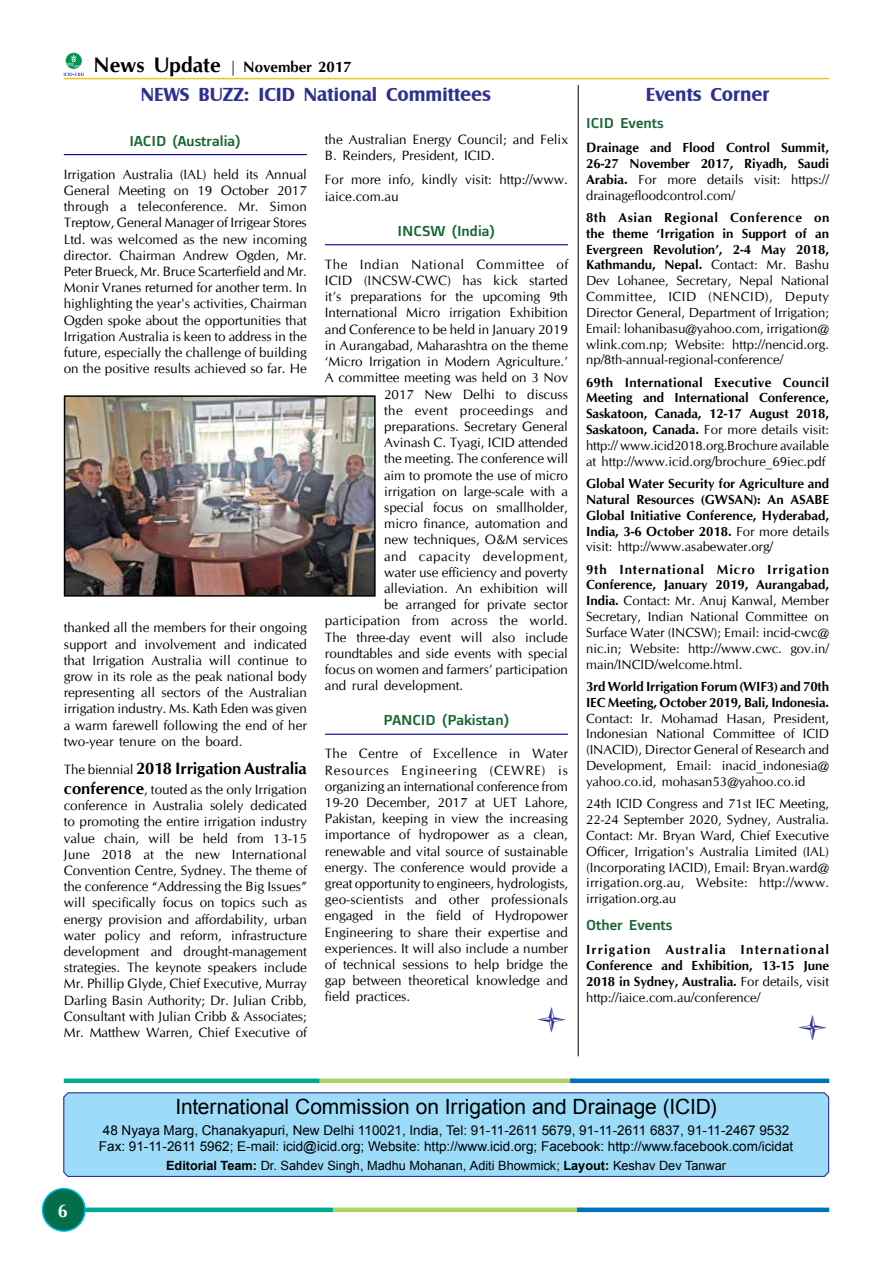
<style>
.page{position:relative;width:893px;height:1263px;background:#fff}
.page>*{position:absolute;margin:0;border:0;box-sizing:border-box;transform-origin:0 0}
.t1{font:30px "Webdings";color:#2e3092;scale:1.1 1}
.t2{font:21px "Arial";letter-spacing:-.005em;color:#000}
.t3{font:700 19.5px "Castle T";color:#2e3092}
.t4{font:700 18px "CG Omega";color:#fff}
.t5{font:700 16.5px "CG Omega";letter-spacing:-.01em;color:#000}
.t6{font:500 15px "Alstom";color:#166533;scale:1.1 1}
.t7{font:700 15px "CG Omega";color:#000}
.t8{font:13.5px/16.2px "CG Omega";color:#000;text-align:justify}
.t9{font:13.5px/16.2px "Arial";color:#000}
.t10{font:13.5px "CG Omega";letter-spacing:.04em;color:#000}
.t11{font:13.5px "CG Omega";letter-spacing:.02em;color:#000}
.t12{font:13.5px "CG Omega";letter-spacing:.03em;color:#000}
.t13{font:13.2px/15.9px "CG Omega";color:#000;text-align:justify}
.t14{font:700 13.2px/15.9px "CG Omega";color:#000;text-align:justify}
.t15{font:12.75px "Arial";color:#000}
.s1{font-size:21px}
.s2{font-weight:400}
.s3{font-weight:700}
.s4{font-weight:400;font-size:13.5px}
.s5{font-weight:700;font-size:16.5px}
</style>
<div class="page">
<div style="left:84px;top:1207px;width:249px;height:5px;background:#00a991"></div>
<div style="left:333px;top:1207px;width:251px;height:5px;background:#add361"></div>
<div style="left:577px;top:1207px;width:252px;height:5px;background:#0070c0"></div>
<div style="left:43px;top:1188px;width:42px;height:43px;background:#046d4a;border-radius:50%"></div>
<div style="left:42px;top:1188px;width:44px;height:44px;border:2px solid #00b9f1;border-radius:50%"></div>
<svg style="left:64px;top:54px;width:20px;height:22px"></svg>
<hr style="left:64px;top:78px;width:765px;height:1px;background:#e7c625">
<img style="left:67px;top:398px;width:306px;height:196px">
<div style="left:64px;top:395px;width:312px;height:202px;border:2px solid #000"></div>
<div style="left:63px;top:1092px;width:767px;height:85px;background:#9ddcf9"></div>
<div style="left:64px;top:1078px;width:256px;height:5px;background:#00a991"></div>
<div style="left:320px;top:1078px;width:257px;height:5px;background:#add361"></div>
<div style="left:570px;top:1078px;width:259px;height:5px;background:#0070c0"></div>
<hr style="left:64px;top:154px;width:243px;height:1px;background:#000093">
<hr style="left:325px;top:244px;width:243px;height:1px;background:#000093">
<hr style="left:325px;top:734px;width:243px;height:1px;background:#000093">
<hr style="left:578px;top:85px;width:1px;height:971px;background:#000">
<p class="t7" style="left:94px;top:58px;width:259px"><span class="s1">News Update</span> | November 2017</p>
<h3 class="t3" style="left:141px;top:84px;width:352px">NEWS BUZZ: ICID National Committees</h3>
<p class="t6" style="left:130px;top:130px;width:103px">IACID (Australia)</p>
<p class="t8" style="left:64px;top:166px;width:245px">Irrigation Australia (IAL) held its Annual General Meeting on 19 October 2017 through a teleconference. Mr. Simon Treptow, General Manager of Irrigear Stores Ltd. was welcomed as the new incoming director. Chairman Andrew Ogden, Mr.<br>Peter Brueck, Mr. Bruce Scarterfield and Mr.<br>Monir Vranes returned for another term. In highlighting the year's activities, Chairman Ogden spoke about the opportunities that Irrigation Australia is keen to address in the future, especially the challenge of building on the positive results achieved so far. He</p>
<h3 class="t3" style="left:646px;top:84px;width:125px">Events Corner</h3>
<p class="t6" style="left:586px;top:112px;width:72px">ICID Events</p>
<p class="t14" style="left:586px;top:140px;width:245px">Drainage and Flood Control Summit, 26-27 November 2017, Riyadh, Saudi Arabia. <span class="s2">For more details visit: https:// drainagefloodcontrol.com/</span></p>
<p class="t13" style="left:586px;top:210px;width:245px"><span class="s3">8th Asian Regional Conference on the theme ‘Irrigation in Support of an Evergreen Revolution’, 2-4 May 2018, Kathmandu, Nepal.</span> Contact: Mr. Bashu Dev Lohanee, Secretary, Nepal National Committee, ICID (NENCID), Deputy Director General, Department of Irrigation; Email: lohanibasu@yahoo.com, irrigation@ wlink.com.np; Website: http://nencid.org. np/8th-annual-regional-conference/</p>
<p class="t14" style="left:586px;top:374px;width:245px">69th International Executive Council Meeting and International Conference, Saskatoon, Canada, 12-17 August 2018, Saskatoon, Canada. <span class="s2">For more details visit: http:// www.icid2018.org.Brochure available at http://www.icid.org/brochure_69iec.pdf</span></p>
<p class="t14" style="left:586px;top:476px;width:245px">Global Water Security for Agriculture and Natural Resources (GWSAN): An ASABE Global Initiative Conference, Hyderabad, India, 3-6 October 2018. <span class="s2">For more details visit: http://www.asabewater.org/</span></p>
<p class="t13" style="left:586px;top:561px;width:245px"><span class="s3">9th International Micro Irrigation Conference, January 2019, Aurangabad, India.</span> Contact: Mr. Anuj Kanwal, Member Secretary, Indian National Committee on Surface Water (INCSW); Email: incid-cwc@ nic.in; Website: http://www.cwc. gov.in/ main/INCID/welcome.html.</p>
<p class="t14" style="left:586px;top:678px;width:245px">3rd World Irrigation Forum (WIF3) and 70th<br>IEC Meeting, October 2019, Bali, Indonesia.</p>
<p class="t13" style="left:586px;top:710px;width:245px">Contact: Ir. Mohamad Hasan, President, Indonesian National Committee of ICID (INACID), Director General of Research and Development, Email: inacid_indonesia@ yahoo.co.id, mohasan53@yahoo.co.id</p>
<p class="t13" style="left:586px;top:796px;width:245px">24th ICID Congress and 71st IEC Meeting, 22-24 September 2020, Sydney, Australia.<br>Contact: Mr. Bryan Ward, Chief Executive Officer, Irrigation's Australia Limited (IAL) (Incorporating IACID), Email: Bryan.ward@ irrigation.org.au, Website: http://www. irrigation.org.au</p>
<p class="t6" style="left:586px;top:914px;width:80px">Other Events</p>
<p class="t14" style="left:586px;top:942px;width:245px">Irrigation Australia International Conference and Exhibition, 13-15 June 2018 in Sydney, Australia. <span class="s2">For details, visit http://iaice.com.au/conference/</span></p>
<p class="t8" style="left:325px;top:131px;width:245px">the Australian Energy Council; and Felix<br>B. Reinders, President, ICID.</p>
<p class="t8" style="left:325px;top:172px;width:245px">For more info, kindly visit: http://www. iaice.com.au</p>
<p class="t6" style="left:398px;top:220px;width:90px">INCSW (India)</p>
<p class="t10" style="left:325px;top:256px;width:245px">The Indian National Committee of</p>
<p class="t8" style="left:325px;top:273px;width:245px">ICID (INCSW-CWC) has kick started</p>
<p class="t8" style="left:325px;top:289px;width:245px">it’s preparations for the upcoming 9th</p>
<p class="t8" style="left:325px;top:305px;width:245px">International Micro irrigation Exhibition</p>
<p class="t8" style="left:325px;top:321px;width:245px">and Conference to be held in January 2019</p>
<p class="t8" style="left:325px;top:337px;width:245px">in Aurangabad, Maharashtra on the theme</p>
<p class="t8" style="left:325px;top:354px;width:245px">‘Micro Irrigation in Modern Agriculture.’</p>
<p class="t8" style="left:325px;top:370px;width:245px">A committee meeting was held on 3 Nov</p>
<p class="t8" style="left:384px;top:386px;width:185px">2017 New Delhi to discuss</p>
<p class="t12" style="left:384px;top:402px;width:185px">the event proceedings and</p>
<p class="t8" style="left:384px;top:418px;width:185px">preparations. Secretary General</p>
<p class="t8" style="left:384px;top:435px;width:185px">Avinash C. Tyagi, ICID attended</p>
<p class="t8" style="left:384px;top:451px;width:185px">the meeting. The conference will</p>
<p class="t8" style="left:384px;top:467px;width:185px">aim to promote the use of micro</p>
<p class="t8" style="left:384px;top:483px;width:185px">irrigation on large-scale with a</p>
<p class="t8" style="left:384px;top:499px;width:185px">special focus on smallholder,</p>
<p class="t8" style="left:384px;top:516px;width:185px">micro finance, automation and</p>
<p class="t8" style="left:384px;top:532px;width:185px">new techniques, O&amp;M services</p>
<p class="t10" style="left:384px;top:548px;width:185px">and capacity development,</p>
<p class="t8" style="left:384px;top:564px;width:185px">water use efficiency and poverty</p>
<p class="t8" style="left:384px;top:580px;width:185px">alleviation. An exhibition will</p>
<p class="t8" style="left:384px;top:597px;width:185px">be arranged for private sector</p>
<p class="t11" style="left:325px;top:613px;width:245px">participation from across the world.</p>
<p class="t8" style="left:325px;top:629px;width:245px">The three-day event will also include</p>
<p class="t8" style="left:325px;top:645px;width:245px">roundtables and side events with special</p>
<p class="t8" style="left:325px;top:661px;width:245px">focus on women and farmers’ participation</p>
<p class="t8" style="left:325px;top:678px;width:140px">and rural development.</p>
<p class="t6" style="left:383px;top:710px;width:116px">PANCID (Pakistan)</p>
<p class="t8" style="left:325px;top:746px;width:245px">The Centre of Excellence in Water Resources Engineering (CEWRE) is organizing an international conference from 19-20 December, 2017 at UET Lahore, Pakistan, keeping in view the increasing importance of hydropower as a clean, renewable and vital source of sustainable energy. The conference would provide a great opportunity to engineers, hydrologists, geo-scientists and other professionals engaged in the field of Hydropower Engineering to share their expertise and experiences. It will also include a number of technical sessions to help bridge the gap between theoretical knowledge and field practices.</p>
<p class="t8" style="left:64px;top:620px;width:245px">thanked all the members for their ongoing support and involvement and indicated that Irrigation Australia will continue to grow in its role as the peak national body representing all sectors of the Australian irrigation industry. Ms. Kath Eden was given a warm farewell following the end of her two-year tenure on the board.</p>
<p class="t5" style="left:64px;top:758px;width:245px"><span class="s4">The biennial</span> 2018 Irrigation Australia</p>
<p class="t8" style="left:64px;top:781px;width:245px"><span class="s5">conference</span>, touted as the only Irrigation conference in Australia solely dedicated to promoting the entire irrigation industry value chain, will be held from 13-15<br>June 2018 at the new International Convention Centre, Sydney. The theme of the conference “Addressing the Big Issues” will specifically focus on topics such as energy provision and affordability, urban water policy and reform, infrastructure development and drought-management strategies. The keynote speakers include Mr. Phillip Glyde, Chief Executive, Murray Darling Basin Authority; Dr. Julian Cribb, Consultant with Julian Cribb &amp; Associates; Mr. Matthew Warren, Chief Executive of</p>
<h1 class="t1" style="left:535px;top:1005px;width:31px">●</h1>
<h1 class="t1" style="left:796px;top:1013px;width:31px">●</h1>
<h3 class="t4" style="left:58px;top:1199px;width:11px">6</h3>
<h2 class="t2" style="left:175px;top:1092px;width:543px">International Commission on Irrigation and Drainage (ICID)</h2>
<p class="t9" style="left:99px;top:1122px;width:696px">48 Nyaya Marg, Chanakyapuri, New Delhi 110021, India, Tel: 91-11-2611 5679, 91-11-2611 6837, 91-11-2467 9532<br>Fax: 91-11-2611 5962; E-mail: icid@icid.org; Website: http://www.icid.org; Facebook: http://www.facebook.com/icidat</p>
<p class="t15" style="left:166px;top:1157px;width:562px"><span class="s3">Editorial Team:</span> Dr. Sahdev Singh, Madhu Mohanan, Aditi Bhowmick; <span class="s3">Layout:</span> Keshav Dev Tanwar</p>
</div>
